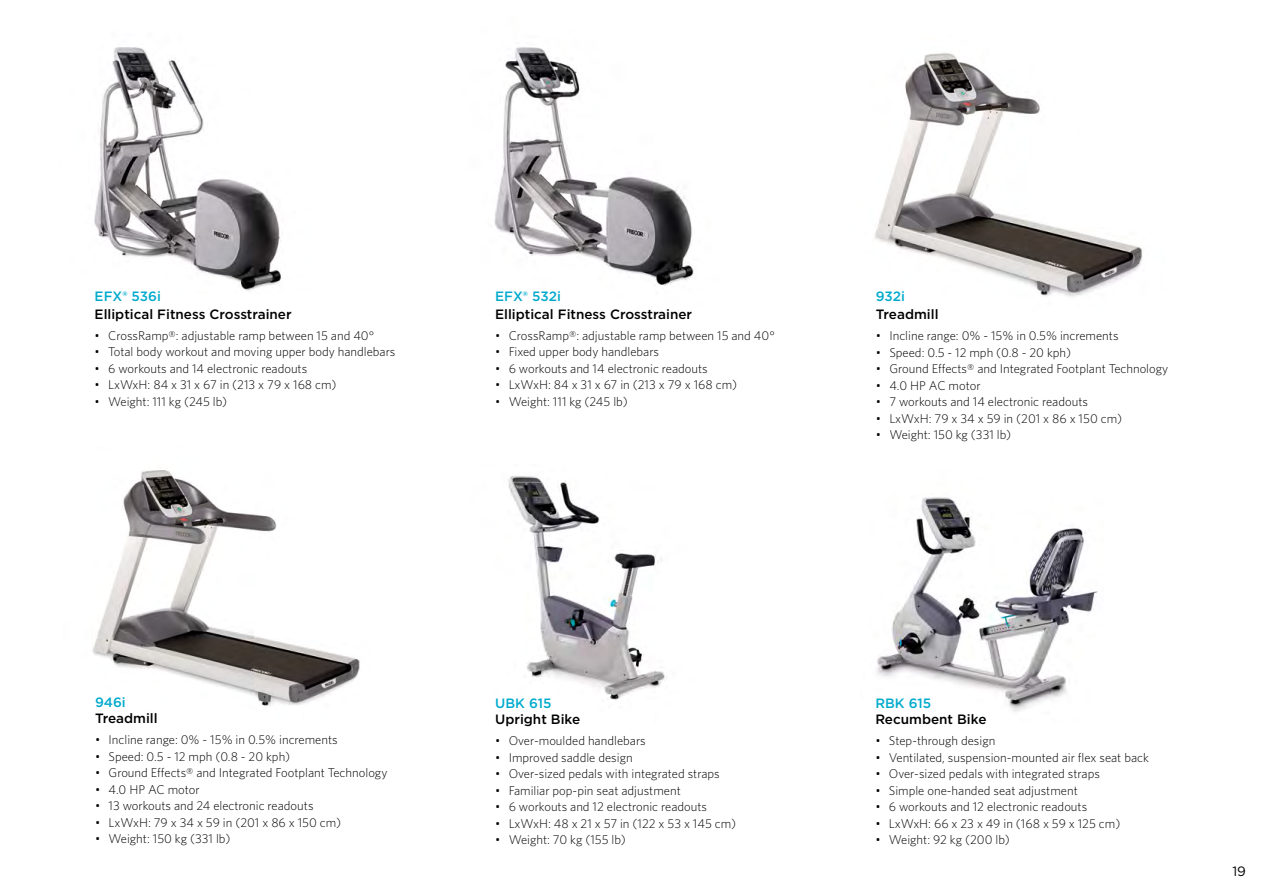
<style>
.page{position:relative;width:1263px;height:893px;background:#fff}
.page>*{position:absolute;margin:0;border:0;box-sizing:border-box;transform-origin:0 0}
.t1{font:500 13.5px "Gotham";color:#000}
.t2{font:500 13.5px "Gotham";color:#00aacd}
.t3{font:13.5px "Gotham";color:#000}
.t4{font:300 12.75px "Whitney";color:#000}
</style>
<div class="page">
<img style="left:92px;top:470px;width:268px;height:236px">
<img style="left:508px;top:475px;width:157px;height:225px">
<img style="left:876px;top:497px;width:222px;height:215px">
<img style="left:494px;top:47px;width:201px;height:239px">
<img style="left:875px;top:53px;width:268px;height:244px">
<img style="left:94px;top:47px;width:187px;height:244px">
<p class="t2" style="left:95px;top:287px;width:68px">EFX® 536i</p>
<p class="t1" style="left:95px;top:305px;width:198px">Elliptical Fitness Crosstrainer</p>
<p class="t4" style="left:95px;top:327px;width:281px">• CrossRamp®: adjustable ramp between 15 and 40°</p>
<p class="t4" style="left:95px;top:343px;width:302px">• Total body workout and moving upper body handlebars</p>
<p class="t4" style="left:95px;top:360px;width:214px">• 6 workouts and 14 electronic readouts</p>
<p class="t4" style="left:95px;top:376px;width:243px">• LxWxH: 84 x 31 x 67 in (213 x 79 x 168 cm)</p>
<p class="t4" style="left:95px;top:393px;width:134px">• Weight: 111 kg (245 lb)</p>
<p class="t2" style="left:495px;top:287px;width:67px">EFX® 532i</p>
<p class="t1" style="left:495px;top:305px;width:198px">Elliptical Fitness Crosstrainer</p>
<p class="t4" style="left:495px;top:327px;width:281px">• CrossRamp®: adjustable ramp between 15 and 40°</p>
<p class="t4" style="left:495px;top:343px;width:165px">• Fixed upper body handlebars</p>
<p class="t4" style="left:495px;top:360px;width:214px">• 6 workouts and 14 electronic readouts</p>
<p class="t4" style="left:495px;top:376px;width:243px">• LxWxH: 84 x 31 x 67 in (213 x 79 x 168 cm)</p>
<p class="t4" style="left:495px;top:393px;width:134px">• Weight: 111 kg (245 lb)</p>
<p class="t2" style="left:95px;top:693px;width:32px">946i</p>
<p class="t1" style="left:95px;top:709px;width:64px">Treadmill</p>
<p class="t4" style="left:95px;top:731px;width:244px">• Incline range: 0% - 15% in 0.5% increments</p>
<p class="t4" style="left:95px;top:748px;width:197px">• Speed: 0.5 - 12 mph (0.8 - 20 kph)</p>
<p class="t4" style="left:95px;top:764px;width:294px">• Ground Effects® and Integrated Footplant Technology</p>
<p class="t4" style="left:95px;top:781px;width:106px">• 4.0 HP AC motor</p>
<p class="t4" style="left:95px;top:797px;width:220px">• 13 workouts and 24 electronic readouts</p>
<p class="t4" style="left:95px;top:814px;width:248px">• LxWxH: 79 x 34 x 59 in (201 x 86 x 150 cm)</p>
<p class="t4" style="left:95px;top:830px;width:137px">• Weight: 150 kg (331 lb)</p>
<p class="t2" style="left:495px;top:694px;width:58px">UBK 615</p>
<p class="t1" style="left:495px;top:710px;width:87px">Upright Bike</p>
<p class="t4" style="left:495px;top:732px;width:152px">• Over-moulded handlebars</p>
<p class="t4" style="left:495px;top:749px;width:139px">• Improved saddle design</p>
<p class="t4" style="left:495px;top:765px;width:226px">• Over-sized pedals with integrated straps</p>
<p class="t4" style="left:495px;top:782px;width:187px">• Familiar pop-pin seat adjustment</p>
<p class="t4" style="left:495px;top:798px;width:213px">• 6 workouts and 12 electronic readouts</p>
<p class="t4" style="left:495px;top:815px;width:243px">• LxWxH: 48 x 21 x 57 in (122 x 53 x 145 cm)</p>
<p class="t4" style="left:495px;top:831px;width:132px">• Weight: 70 kg (155 lb)</p>
<p class="t2" style="left:876px;top:288px;width:31px">932i</p>
<p class="t1" style="left:876px;top:306px;width:64px">Treadmill</p>
<p class="t4" style="left:876px;top:327px;width:244px">• Incline range: 0% - 15% in 0.5% increments</p>
<p class="t4" style="left:876px;top:344px;width:197px">• Speed: 0.5 - 12 mph (0.8 - 20 kph)</p>
<p class="t4" style="left:876px;top:360px;width:294px">• Ground Effects® and Integrated Footplant Technology</p>
<p class="t4" style="left:876px;top:377px;width:106px">• 4.0 HP AC motor</p>
<p class="t4" style="left:876px;top:393px;width:214px">• 7 workouts and 14 electronic readouts</p>
<p class="t4" style="left:876px;top:410px;width:248px">• LxWxH: 79 x 34 x 59 in (201 x 86 x 150 cm)</p>
<p class="t4" style="left:876px;top:426px;width:137px">• Weight: 150 kg (331 lb)</p>
<p class="t2" style="left:875px;top:694px;width:57px">RBK 615</p>
<p class="t1" style="left:875px;top:710px;width:113px">Recumbent Bike</p>
<p class="t4" style="left:875px;top:732px;width:121px">• Step-through design</p>
<p class="t4" style="left:875px;top:749px;width:275px">• Ventilated, suspension-mounted air flex seat back</p>
<p class="t4" style="left:875px;top:765px;width:226px">• Over-sized pedals with integrated straps</p>
<p class="t4" style="left:875px;top:782px;width:204px">• Simple one-handed seat adjustment</p>
<p class="t4" style="left:875px;top:798px;width:213px">• 6 workouts and 12 electronic readouts</p>
<p class="t4" style="left:875px;top:815px;width:246px">• LxWxH: 66 x 23 x 49 in (168 x 59 x 125 cm)</p>
<p class="t4" style="left:875px;top:831px;width:136px">• Weight: 92 kg (200 lb)</p>
<p class="t3" style="left:1232px;top:862px;width:15px">19</p>
</div>
